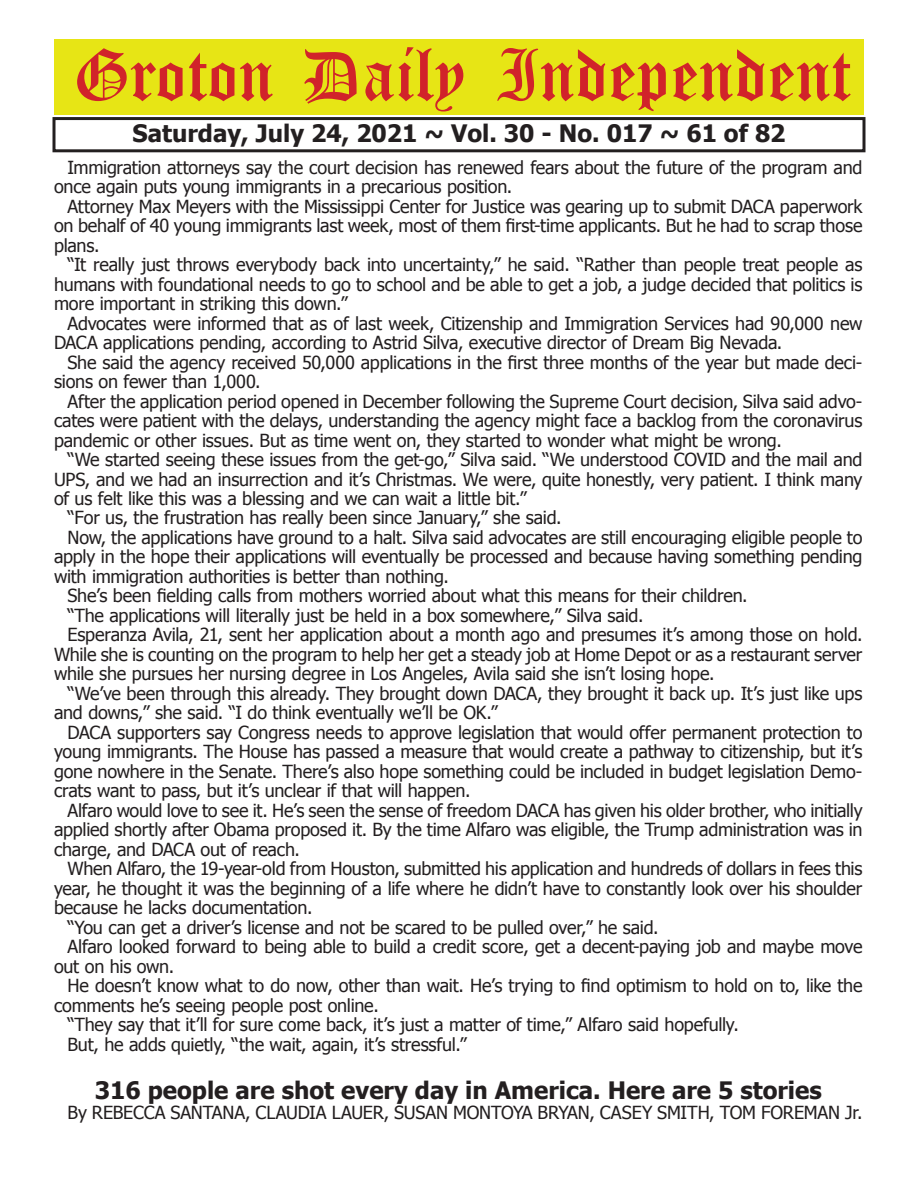
<style>
.page{position:relative;width:918px;height:1188px;background:#fff}
.page>*{position:absolute;margin:0;border:0;box-sizing:border-box;transform-origin:0 0}
.t1{font:54px "Old English Five";color:#d1232a}
.t2{font:700 24px "Tahoma";color:#231f20}
.t3{font:18px/19.5px "Tahoma";letter-spacing:-.01em;color:#231f20}
</style>
<div class="page">
<div style="left:52px;top:117px;width:814px;height:35px;border:3px solid #231f20"></div>
<div style="left:54px;top:40px;width:810px;height:75px;background:#e7e515"></div>
<h1 class="t1" style="left:73px;top:50px;width:779px">Groton Daily Independent</h1>
<h2 class="t2" style="left:133px;top:116px;width:654px">Saturday, July 24, 2021 ~ Vol. 30 - No. 017 ~ 61 of 82</h2>
<p class="t3" style="left:54px;top:156px;width:810px;text-indent:14px">Immigration attorneys say the court decision has renewed fears about the future of the program and once again puts young immigrants in a precarious position.</p>
<p class="t3" style="left:54px;top:195px;width:810px;text-align:justify;text-indent:14px">Attorney Max Meyers with the Mississippi Center for Justice was gearing up to submit DACA paperwork on behalf of 40 young immigrants last week, most of them first-time applicants. But he had to scrap those plans.</p>
<p class="t3" style="left:54px;top:254px;width:810px;text-align:justify;text-indent:14px">“It really just throws everybody back into uncertainty,” he said. “Rather than people treat people as humans with foundational needs to go to school and be able to get a job, a judge decided that politics is more important in striking this down.”</p>
<p class="t3" style="left:54px;top:312px;width:810px;text-indent:14px">Advocates were informed that as of last week, Citizenship and Immigration Services had 90,000 new<br>DACA applications pending, according to Astrid Silva, executive director of Dream Big Nevada.</p>
<p class="t3" style="left:54px;top:351px;width:810px;text-indent:14px">She said the agency received 50,000 applications in the first three months of the year but made deci&shy;sions on fewer than 1,000.</p>
<p class="t3" style="left:54px;top:390px;width:810px;text-align:justify;text-indent:14px">After the application period opened in December following the Supreme Court decision, Silva said advo&shy;cates were patient with the delays, understanding the agency might face a backlog from the coronavirus pandemic or other issues. But as time went on, they started to wonder what might be wrong.</p>
<p class="t3" style="left:68px;top:449px;width:796px">“We started seeing these issues from the get-go,” Silva said. “We understood COVID and the mail and</p>
<p class="t3" style="left:54px;top:468px;width:810px">UPS, and we had an insurrection and it’s Christmas. We were, quite honestly, very patient. I think many</p>
<p class="t3" style="left:54px;top:488px;width:474px">of us felt like this was a blessing and we can wait a little bit.”</p>
<p class="t3" style="left:68px;top:507px;width:496px">“For us, the frustration has really been since January,” she said.</p>
<p class="t3" style="left:68px;top:527px;width:796px">Now, the applications have ground to a halt. Silva said advocates are still encouraging eligible people to</p>
<p class="t3" style="left:54px;top:546px;width:810px">apply in the hope their applications will eventually be processed and because having something pending</p>
<p class="t3" style="left:54px;top:566px;width:396px">with immigration authorities is better than nothing.</p>
<p class="t3" style="left:68px;top:585px;width:682px">She’s been fielding calls from mothers worried about what this means for their children.</p>
<p class="t3" style="left:68px;top:605px;width:577px">“The applications will literally just be held in a box somewhere,” Silva said.</p>
<p class="t3" style="left:68px;top:624px;width:797px">Esperanza Avila, 21, sent her application about a month ago and presumes it’s among those on hold.</p>
<p class="t3" style="left:54px;top:644px;width:810px">While she is counting on the program to help her get a steady job at Home Depot or as a restaurant server</p>
<p class="t3" style="left:54px;top:663px;width:662px">while she pursues her nursing degree in Los Angeles, Avila said she isn’t losing hope.</p>
<p class="t3" style="left:68px;top:683px;width:796px">“We’ve been through this already. They brought down DACA, they brought it back up. It’s just like ups</p>
<p class="t3" style="left:54px;top:702px;width:445px">and downs,” she said. “I do think eventually we’ll be OK.”</p>
<p class="t3" style="left:68px;top:722px;width:797px">DACA supporters say Congress needs to approve legislation that would offer permanent protection to</p>
<p class="t3" style="left:54px;top:741px;width:810px">young immigrants. The House has passed a measure that would create a pathway to citizenship, but it’s</p>
<p class="t3" style="left:54px;top:761px;width:810px">gone nowhere in the Senate. There’s also hope something could be included in budget legislation Demo-</p>
<p class="t3" style="left:54px;top:780px;width:418px">crats want to pass, but it’s unclear if that will happen.</p>
<p class="t3" style="left:68px;top:800px;width:797px">Alfaro would love to see it. He’s seen the sense of freedom DACA has given his older brother, who initially</p>
<p class="t3" style="left:54px;top:819px;width:810px">applied shortly after Obama proposed it. By the time Alfaro was eligible, the Trump administration was in</p>
<p class="t3" style="left:54px;top:839px;width:248px">charge, and DACA out of reach.</p>
<p class="t3" style="left:68px;top:858px;width:797px">When Alfaro, the 19-year-old from Houston, submitted his application and hundreds of dollars in fees this</p>
<p class="t3" style="left:54px;top:878px;width:810px">year, he thought it was the beginning of a life where he didn’t have to constantly look over his shoulder</p>
<p class="t3" style="left:54px;top:897px;width:260px">because he lacks documentation.</p>
<p class="t3" style="left:68px;top:917px;width:593px">“You can get a driver’s license and not be scared to be pulled over,” he said.</p>
<p class="t3" style="left:68px;top:936px;width:797px">Alfaro looked forward to being able to build a credit score, get a decent-paying job and maybe move</p>
<p class="t3" style="left:54px;top:956px;width:122px">out on his own.</p>
<p class="t3" style="left:68px;top:975px;width:797px">He doesn’t know what to do now, other than wait. He’s trying to find optimism to hold on to, like the</p>
<p class="t3" style="left:54px;top:995px;width:326px">comments he’s seeing people post online.</p>
<p class="t3" style="left:68px;top:1014px;width:673px">“They say that it’ll for sure come back, it’s just a matter of time,” Alfaro said hopefully.</p>
<p class="t3" style="left:68px;top:1034px;width:401px">But, he adds quietly, “the wait, again, it’s stressful.”</p>
<h2 class="t2" style="left:95px;top:1074px;width:728px">316 people are shot every day in America. Here are 5 stories</h2>
<p class="t3" style="left:68px;top:1102px;width:797px">By REBECCA SANTANA, CLAUDIA LAUER, SUSAN MONTOYA BRYAN, CASEY SMITH, TOM FOREMAN Jr.</p>
</div>
